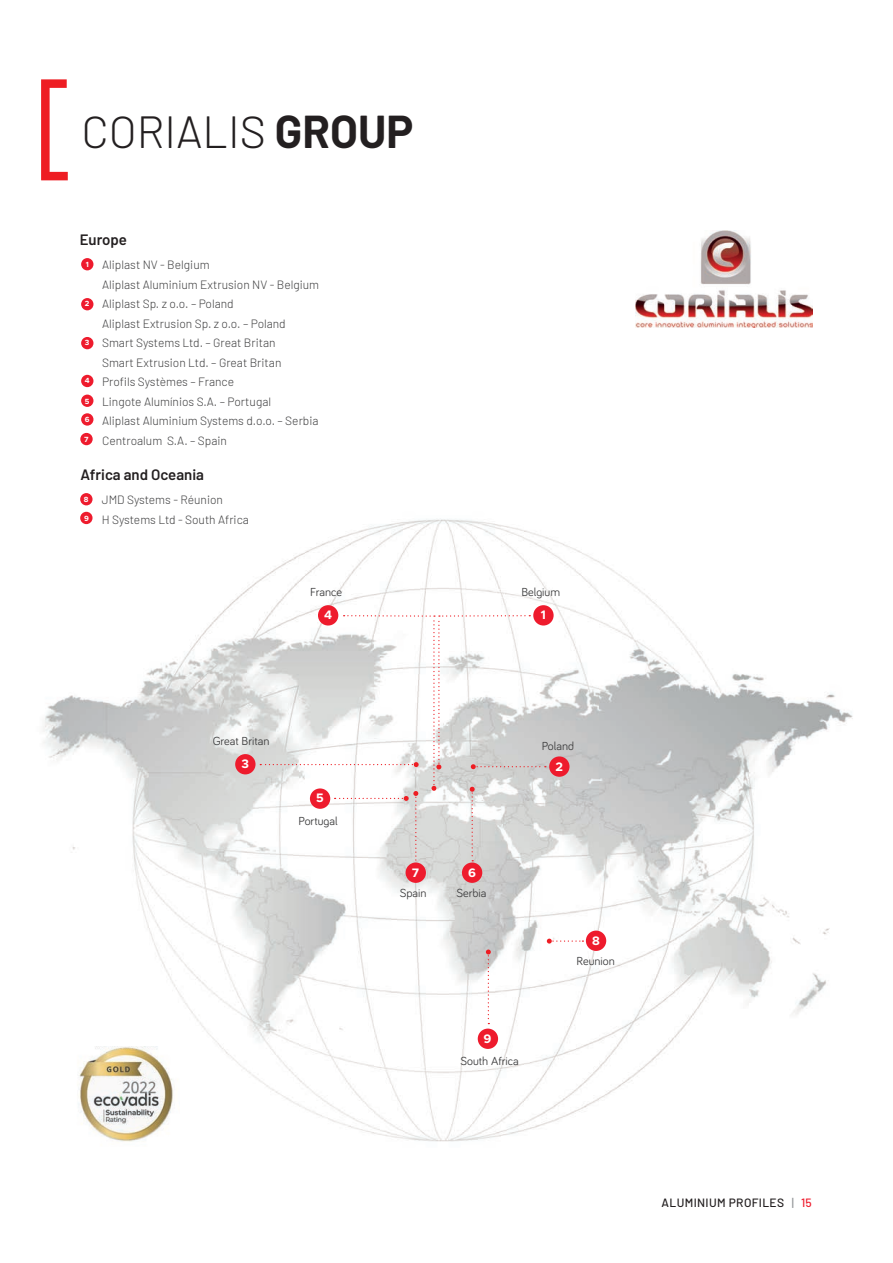
<style>
.page{position:relative;width:893px;height:1263px;background:#fff}
.page>*{position:absolute;margin:0;border:0;box-sizing:border-box;transform-origin:0 0}
.t1{font:300 45px "Barlow";color:#231f20}
.t2{font:600 15px "Barlow";color:#231f20}
.t3{font:700 12.3px "Metropolis";color:#fff}
.t4{font:300 12px/19.5px "Barlow";color:#3e3e3f}
.t5{font:12px "Bariol";color:#3e3e3f}
.t6{font:500 12px "Barlow";letter-spacing:.03em;color:#231f20}
.t7{font:700 7.5px "Metropolis";color:#fff}
.s1{font-weight:700}
.s2{color:#939598}
.s3{color:#ee1b2d}
</style>
<div class="page">
<img style="left:43px;top:503px;width:810px;height:639px">
<div style="left:235px;top:754px;width:21px;height:20px;background:#ee1b2d;border-radius:50%"></div>
<div style="left:533px;top:605px;width:21px;height:20px;background:#ee1b2d;border-radius:50%"></div>
<div style="left:318px;top:605px;width:20px;height:20px;background:#ee1b2d;border-radius:50%"></div>
<div style="left:549px;top:756px;width:20px;height:21px;background:#ee1b2d;border-radius:50%"></div>
<div style="left:462px;top:862px;width:20px;height:21px;background:#ee1b2d;border-radius:50%"></div>
<div style="left:586px;top:930px;width:20px;height:21px;background:#ee1b2d;border-radius:50%"></div>
<div style="left:478px;top:1028px;width:20px;height:21px;background:#ee1b2d;border-radius:50%"></div>
<svg style="left:547px;top:939px;width:36px;height:4px"></svg>
<svg style="left:486px;top:949px;width:5px;height:75px"></svg>
<svg style="left:41px;top:79px;width:27px;height:101px"></svg>
<img style="left:636px;top:230px;width:176px;height:97px">
<div style="left:81px;top:258px;width:12px;height:12px;background:#ee1b2d;border-radius:50%"></div>
<div style="left:81px;top:298px;width:12px;height:12px;background:#ee1b2d;border-radius:50%"></div>
<div style="left:81px;top:337px;width:12px;height:12px;background:#ee1b2d;border-radius:50%"></div>
<div style="left:81px;top:375px;width:12px;height:12px;background:#ee1b2d;border-radius:50%"></div>
<div style="left:81px;top:395px;width:12px;height:12px;background:#ee1b2d;border-radius:50%"></div>
<div style="left:81px;top:413px;width:12px;height:13px;background:#ee1b2d;border-radius:50%"></div>
<div style="left:80px;top:493px;width:13px;height:12px;background:#ee1b2d;border-radius:50%"></div>
<div style="left:80px;top:512px;width:13px;height:12px;background:#ee1b2d;border-radius:50%"></div>
<div style="left:80px;top:433px;width:13px;height:12px;background:#ee1b2d;border-radius:50%"></div>
<svg style="left:260px;top:615px;width:286px;height:251px"></svg>
<div style="left:406px;top:862px;width:20px;height:21px;background:#ee1b2d;border-radius:50%"></div>
<img style="left:68px;top:1046px;width:112px;height:96px">
<h1 class="t1" style="left:82px;top:100px;width:333px">CORIALIS <span class="s1">GROUP</span></h1>
<p class="t2" style="left:80px;top:228px;width:49px">Europe</p>
<p class="t7" style="left:86px;top:260px;width:5px">1</p>
<p class="t7" style="left:85px;top:299px;width:6px">2</p>
<p class="t7" style="left:85px;top:338px;width:6px">3</p>
<p class="t7" style="left:85px;top:376px;width:6px">4</p>
<p class="t7" style="left:85px;top:396px;width:6px">5</p>
<p class="t7" style="left:85px;top:415px;width:6px">6</p>
<p class="t7" style="left:84px;top:435px;width:6px">7</p>
<p class="t4" style="left:102px;top:254px;width:219px">Aliplast NV - Belgium<br>Aliplast Aluminium Extrusion NV - Belgium<br>Aliplast Sp. z o.o. – Poland<br>Aliplast Extrusion Sp. z o.o. – Poland<br>Smart Systems Ltd. – Great Britan<br>Smart Extrusion Ltd. – Great Britan<br>Profils Systèmes – France<br>Lingote Alumínios S.A. – Portugal<br>Aliplast Aluminium Systems d.o.o. – Serbia<br>Centroalum S.A. – Spain</p>
<p class="t2" style="left:81px;top:464px;width:125px">Africa and Oceania</p>
<p class="t4" style="left:102px;top:489px;width:149px">JMD Systems - Réunion<br>H Systems Ltd - South Africa</p>
<p class="t7" style="left:84px;top:495px;width:6px">8</p>
<p class="t7" style="left:84px;top:513px;width:6px">9</p>
<p class="t5" style="left:310px;top:584px;width:33px">France</p>
<p class="t5" style="left:521px;top:584px;width:40px">Belgium</p>
<p class="t3" style="left:324px;top:607px;width:10px">4</p>
<p class="t3" style="left:541px;top:607px;width:7px">1</p>
<p class="t5" style="left:213px;top:733px;width:58px">Great Britan</p>
<p class="t3" style="left:241px;top:756px;width:9px">3</p>
<p class="t3" style="left:316px;top:790px;width:9px">5</p>
<p class="t5" style="left:298px;top:812px;width:41px">Portugal</p>
<p class="t5" style="left:542px;top:738px;width:34px">Poland</p>
<p class="t3" style="left:555px;top:759px;width:9px">2</p>
<p class="t3" style="left:412px;top:865px;width:9px">7</p>
<p class="t5" style="left:400px;top:884px;width:28px">Spain</p>
<p class="t3" style="left:468px;top:865px;width:9px">6</p>
<p class="t5" style="left:457px;top:884px;width:31px">Serbia</p>
<p class="t3" style="left:484px;top:1031px;width:9px">9</p>
<p class="t5" style="left:460px;top:1053px;width:60px">South Africa</p>
<p class="t3" style="left:592px;top:933px;width:9px">8</p>
<p class="t5" style="left:577px;top:953px;width:40px">Reunion</p>
<p class="t6" style="left:661px;top:1194px;width:152px">ALUMINIUM PROFILES <span class="s2">|</span> <span class="s3">15</span></p>
</div>
